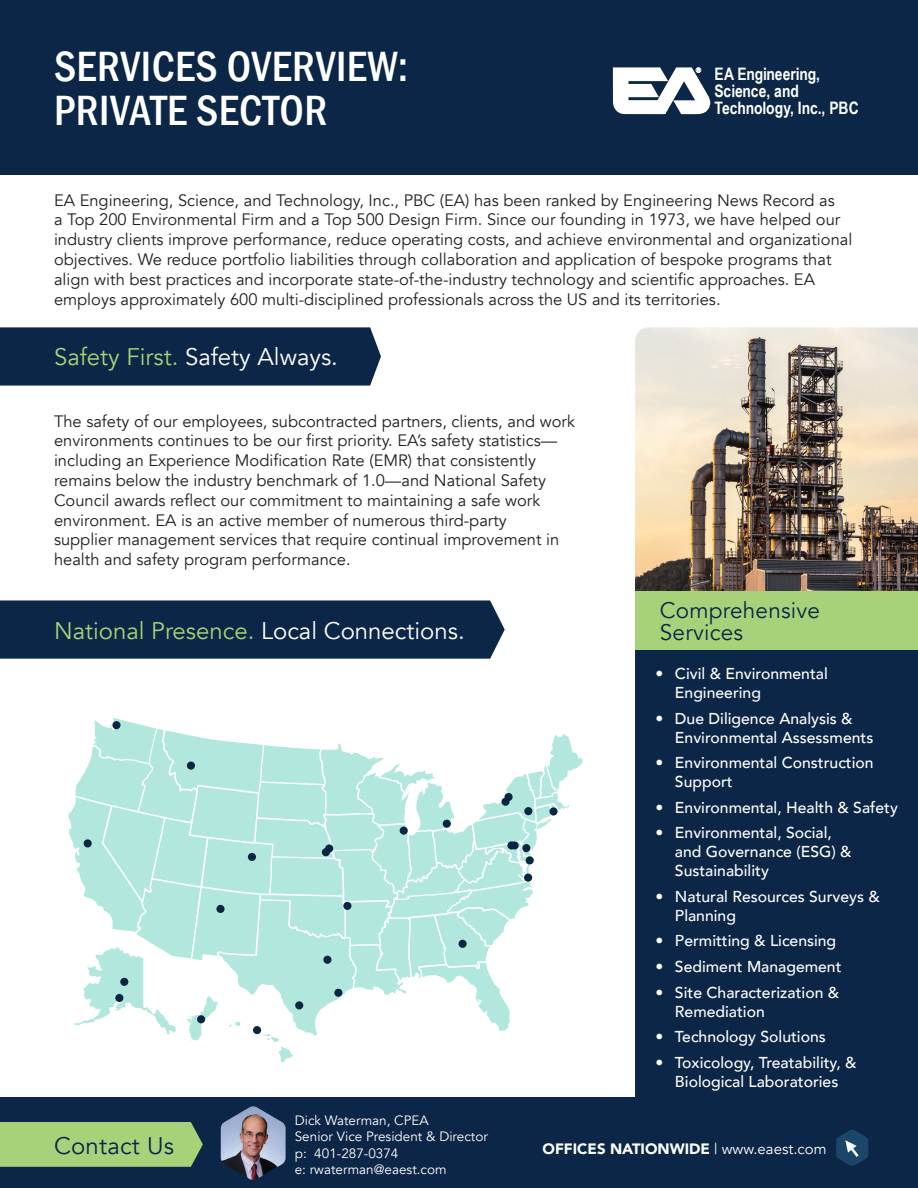
<style>
.page{position:relative;width:918px;height:1188px;background:#fff}
.page>*{position:absolute;margin:0;border:0;box-sizing:border-box;transform-origin:0 0}
.t1{font:500 condensed 43.5px/43.5px "Franklin Gothic";letter-spacing:.01em;color:#fff}
.t2{font:24px "Avenir";color:#a6d27a}
.t3{font:24px "Avenir";color:#fff}
.t4{font:24px "Avenir";letter-spacing:.01em;color:#0b2646}
.t5{font:22.5px/22.5px "Avenir";letter-spacing:.01em;color:#0b2646}
.t6{font:700 17.25px/17.2px "Arial Narrow";letter-spacing:-.005em;color:#fff}
.t7{font:16.5px/19.8px "Avenir";color:#231f20}
.t8{font:500 15.75px/18.9px "Avenir";color:#fff}
.t9{font:900 15px "Avenir";color:#fff}
.t10{font:13.5px/16.5px "Avenir";color:#fff}
.s1{color:#a6d27a}
.s2{color:#fff}
.s3{font-weight:400}
</style>
<div class="page">
<div style="left:0;top:1097px;width:918px;height:91px;background:#0b2646"></div>
<div style="left:0;top:0;width:918px;height:175px;background:#0b2646"></div>
<svg style="left:613px;top:67px;width:97px;height:47px"></svg>
<img style="left:221px;top:1106px;width:65px;height:74px">
<svg style="left:836px;top:1129px;width:32px;height:37px"></svg>
<div style="left:0;top:1122px;width:203px;height:45px;background:#a7d279"></div>
<div style="left:0;top:600px;width:505px;height:59px;background:#0b2646"></div>
<svg style="left:68px;top:718px;width:515px;height:344px"></svg>
<div style="left:323px;top:956px;width:8px;height:8px;background:#092544;border-radius:50%"></div>
<div style="left:334px;top:989px;width:8px;height:8px;background:#092544;border-radius:50%"></div>
<div style="left:295px;top:1001px;width:8px;height:8px;background:#092544;border-radius:50%"></div>
<div style="left:459px;top:940px;width:8px;height:8px;background:#092544;border-radius:50%"></div>
<div style="left:216px;top:905px;width:9px;height:8px;background:#092544;border-radius:50%"></div>
<div style="left:248px;top:853px;width:8px;height:8px;background:#092544;border-radius:50%"></div>
<div style="left:84px;top:839px;width:8px;height:8px;background:#092544;border-radius:50%"></div>
<div style="left:112px;top:721px;width:9px;height:8px;background:#092544;border-radius:50%"></div>
<div style="left:322px;top:848px;width:8px;height:8px;background:#092544;border-radius:50%"></div>
<div style="left:343px;top:902px;width:8px;height:8px;background:#092544;border-radius:50%"></div>
<div style="left:526px;top:856px;width:8px;height:8px;background:#092544;border-radius:50%"></div>
<div style="left:507px;top:841px;width:9px;height:9px;background:#092544;border-radius:50%"></div>
<svg style="left:549px;top:807px;width:9px;height:9px"></svg>
<div style="left:504px;top:793px;width:9px;height:8px;background:#092544;border-radius:50%"></div>
<div style="left:443px;top:820px;width:8px;height:8px;background:#092544;border-radius:50%"></div>
<div style="left:400px;top:827px;width:8px;height:8px;background:#092544;border-radius:50%"></div>
<div style="left:524px;top:874px;width:8px;height:8px;background:#092544;border-radius:50%"></div>
<div style="left:524px;top:807px;width:8px;height:8px;background:#092544;border-radius:50%"></div>
<div style="left:253px;top:1026px;width:8px;height:8px;background:#092544;border-radius:50%"></div>
<div style="left:197px;top:1015px;width:8px;height:8px;background:#092544;border-radius:50%"></div>
<div style="left:115px;top:994px;width:8px;height:8px;background:#092544;border-radius:50%"></div>
<div style="left:120px;top:978px;width:8px;height:8px;background:#092544;border-radius:50%"></div>
<div style="left:501px;top:798px;width:9px;height:8px;background:#092544;border-radius:50%"></div>
<div style="left:187px;top:762px;width:8px;height:8px;background:#092544;border-radius:50%"></div>
<div style="left:511px;top:841px;width:8px;height:9px;background:#092544;border-radius:50%"></div>
<div style="left:522px;top:844px;width:8px;height:8px;background:#092544;border-radius:50%"></div>
<div style="left:325px;top:844px;width:8px;height:9px;background:#092544;border-radius:50%"></div>
<img style="left:635px;top:327px;width:283px;height:265px">
<div style="left:635px;top:631px;width:283px;height:482px;background:#0b2646;border-radius:14px"></div>
<div style="left:0;top:327px;width:381px;height:59px;background:#0b2646"></div>
<div style="left:635px;top:592px;width:283px;height:58px;background:#a7d279"></div>
<h1 class="t1" style="left:54px;top:45px;width:356px">SERVICES OVERVIEW:<br>PRIVATE SECTOR</h1>
<p class="t6" style="left:715px;top:64px;width:146px">EA Engineering,<br>Science, and<br>Technology, Inc., PBC</p>
<p class="t7" style="left:54px;top:190px;width:800px">EA Engineering, Science, and Technology, Inc., PBC (EA) has been ranked by Engineering News Record as<br>a Top 200 Environmental Firm and a Top 500 Design Firm. Since our founding in 1973, we have helped our industry clients improve performance, reduce operating costs, and achieve environmental and organizational objectives. We reduce portfolio liabilities through collaboration and application of bespoke programs that align with best practices and incorporate state-of-the-industry technology and scientific approaches. EA employs approximately 600 multi-disciplined professionals across the US and its territories.</p>
<h2 class="t3" style="left:54px;top:342px;width:285px"><span class="s1">Safety First.</span> Safety Always.</h2>
<p class="t7" style="left:54px;top:411px;width:522px">The safety of our employees, subcontracted partners, clients, and work environments continues to be our first priority. EA’s safety statistics— including an Experience Modification Rate (EMR) that consistently remains below the industry benchmark of 1.0—and National Safety Council awards reflect our commitment to maintaining a safe work environment. EA is an active member of numerous third-party<br>supplier management services that require continual improvement in health and safety program performance.</p>
<h2 class="t2" style="left:54px;top:617px;width:412px">National Presence. <span class="s2">Local Connections.</span></h2>
<h3 class="t5" style="left:660px;top:599px;width:162px">Comprehensive<br>Services</h3>
<p class="t8" style="left:675px;top:663px;width:154px;text-indent:-19px">• Civil &amp; Environmental<br>Engineering</p>
<p class="t8" style="left:675px;top:708px;width:200px;text-indent:-19px">• Due Diligence Analysis &amp;<br>Environmental Assessments</p>
<p class="t8" style="left:675px;top:752px;width:200px;text-indent:-19px">• Environmental Construction<br>Support</p>
<p class="t8" style="left:656px;top:797px;width:244px">• Environmental, Health &amp; Safety</p>
<p class="t8" style="left:675px;top:823px;width:178px;text-indent:-19px">• Environmental, Social, and Governance (ESG) &amp;<br>Sustainability</p>
<p class="t8" style="left:675px;top:886px;width:206px;text-indent:-19px">• Natural Resources Surveys &amp;<br>Planning</p>
<p class="t8" style="left:656px;top:931px;width:182px">• Permitting &amp; Licensing</p>
<p class="t8" style="left:656px;top:956px;width:188px">• Sediment Management</p>
<p class="t8" style="left:675px;top:982px;width:166px;text-indent:-19px">• Site Characterization &amp;<br>Remediation</p>
<p class="t8" style="left:656px;top:1026px;width:172px">• Technology Solutions</p>
<p class="t8" style="left:656px;top:1052px;width:202px;text-align:center">• Toxicology, Treatability, &amp;<br>Biological Laboratories</p>
<h2 class="t4" style="left:54px;top:1131px;width:121px">Contact Us</h2>
<p class="t10" style="left:295px;top:1112px;width:195px">Dick Waterman, CPEA<br>Senior Vice President &amp; Director p: 401-287-0374<br>e: rwaterman@eaest.com</p>
<p class="t9" style="left:543px;top:1136px;width:285px">OFFICES NATIONWIDE <span class="s3">| www.eaest.com</span></p>
</div>
